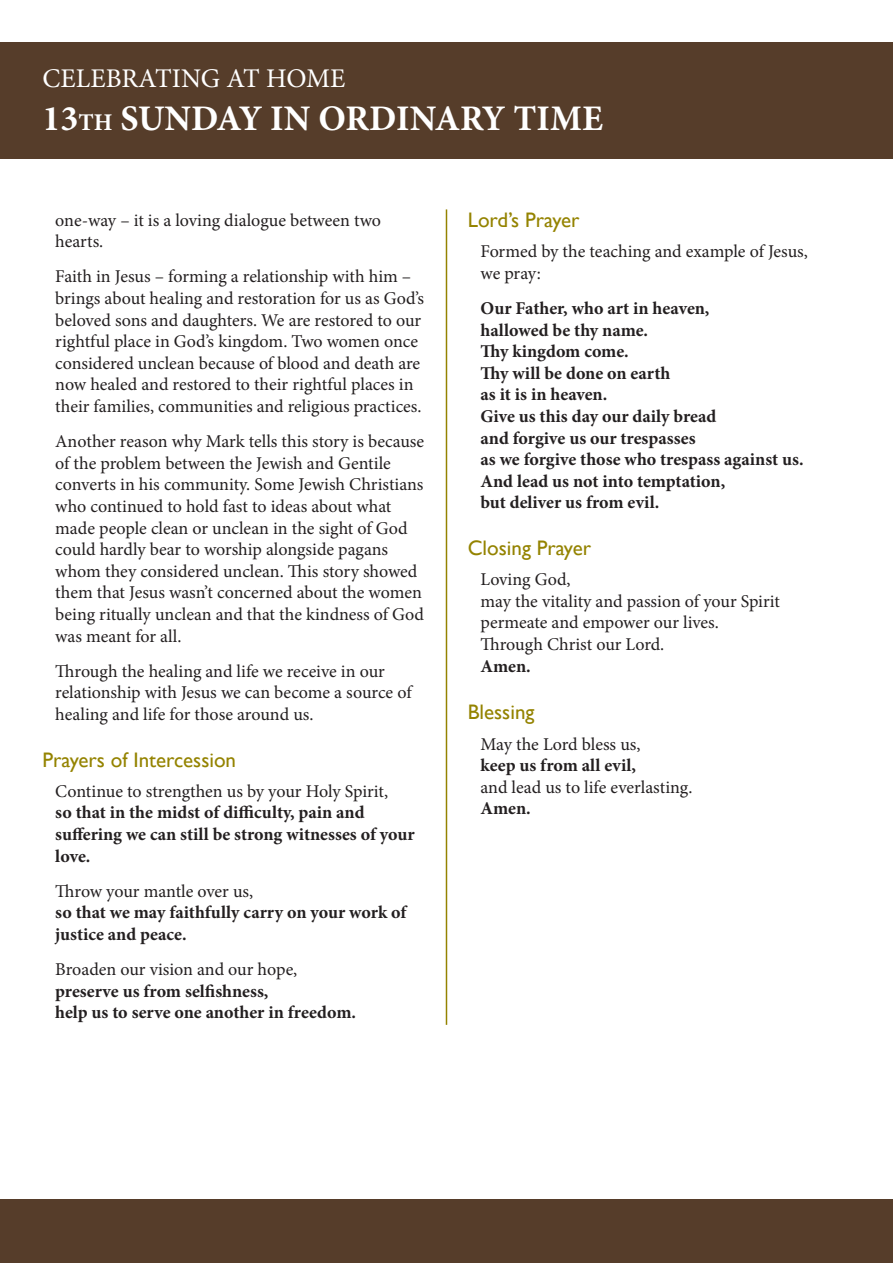
<style>
.page{position:relative;width:893px;height:1263px;background:#fff}
.page>*{position:absolute;margin:0;border:0;box-sizing:border-box;transform-origin:0 0}
.Reverse_Subhead{font:700 36px "Minion Pro";color:#fff}
.Reverse_Heading{font:27px "Minion Pro";color:#fff}
.Small_Heads{font:21px "Gill Sans";color:#948300}
.Indented_basic{font:18px/21.6px "Minion Pro";letter-spacing:-.005em;color:#231f20}
.Indented_basic-2{font:700 18px/21.6px "Minion Pro";color:#231f20}
.s1{font-size:24px}
</style>
<div class="page">
<hr style="left:446px;top:209px;width:1px;height:816px;background:#948300">
<div style="left:0;top:43px;width:893px;height:116px;background:#563d2a"></div>
<div style="left:0;top:1199px;width:893px;height:64px;background:#563d2a"></div>
<p class="Reverse_Heading" style="left:43px;top:60px;width:305px">CELEBRATING AT HOME</p>
<p class="Reverse_Subhead" style="left:43px;top:93px;width:562px">13<span class="s1">TH</span> SUNDAY IN ORDINARY TIME</p>
<p class="Indented_basic" style="left:55px;top:209px;width:327px">one-way – it is a loving dialogue between two hearts.</p>
<p class="Indented_basic" style="left:55px;top:266px;width:370px">Faith in Jesus – forming a relationship with him – brings about healing and restoration for us as God’s beloved sons and daughters. We are restored to our rightful place in God’s kingdom. Two women once considered unclean because of blood and death are now healed and restored to their rightful places in their families, communities and religious practices.</p>
<p class="Indented_basic" style="left:55px;top:431px;width:370px">Another reason why Mark tells this story is because of the problem between the Jewish and Gentile converts in his community. Some Jewish Christians who continued to hold fast to ideas about what made people clean or unclean in the sight of God could hardly bear to worship alongside pagans whom they considered unclean. This story showed them that Jesus wasn’t concerned about the women being ritually unclean and that the kindness of God was meant for all.</p>
<p class="Indented_basic" style="left:55px;top:660px;width:358px">Through the healing and life we receive in our relationship with Jesus we can become a source of healing and life for those around us.</p>
<p class="Small_Heads" style="left:43px;top:747px;width:195px">Prayers of Intercession</p>
<p class="Indented_basic" style="left:55px;top:780px;width:334px">Continue to strengthen us by your Holy Spirit,</p>
<p class="Indented_basic-2" style="left:55px;top:802px;width:361px">so that in the midst of difficulty, pain and suffering we can still be strong witnesses of your love.</p>
<p class="Indented_basic" style="left:55px;top:880px;width:199px">Throw your mantle over us,</p>
<p class="Indented_basic-2" style="left:55px;top:901px;width:353px">so that we may faithfully carry on your work of justice and peace.</p>
<p class="Indented_basic" style="left:55px;top:958px;width:244px">Broaden our vision and our hope,</p>
<p class="Indented_basic-2" style="left:55px;top:980px;width:215px">preserve us from selfishness,</p>
<p class="Indented_basic-2" style="left:55px;top:1001px;width:302px">help us to serve one another in freedom.</p>
<p class="Small_Heads" style="left:468px;top:208px;width:113px">Lord’s Prayer</p>
<p class="Indented_basic" style="left:480px;top:241px;width:329px">Formed by the teaching and example of Jesus,</p>
<p class="Indented_basic" style="left:480px;top:262px;width:62px">we pray:</p>
<p class="Indented_basic-2" style="left:480px;top:297px;width:231px">Our Father, who art in heaven,</p>
<p class="Indented_basic-2" style="left:480px;top:319px;width:169px">hallowed be thy name.</p>
<p class="Indented_basic-2" style="left:480px;top:340px;width:150px">Thy kingdom come.</p>
<p class="Indented_basic-2" style="left:480px;top:362px;width:191px">Thy will be done on earth</p>
<p class="Indented_basic-2" style="left:480px;top:384px;width:128px">as it is in heaven.</p>
<p class="Indented_basic-2" style="left:480px;top:405px;width:237px">Give us this day our daily bread</p>
<p class="Indented_basic-2" style="left:480px;top:427px;width:217px">and forgive us our trespasses</p>
<p class="Indented_basic-2" style="left:480px;top:448px;width:325px">as we forgive those who trespass against us.</p>
<p class="Indented_basic-2" style="left:480px;top:470px;width:246px">And lead us not into temptation,</p>
<p class="Indented_basic-2" style="left:480px;top:492px;width:180px">but deliver us from evil.</p>
<p class="Small_Heads" style="left:468px;top:536px;width:125px">Closing Prayer</p>
<p class="Indented_basic" style="left:480px;top:569px;width:92px">Loving God,</p>
<p class="Indented_basic" style="left:480px;top:590px;width:301px">may the vitality and passion of your Spirit</p>
<p class="Indented_basic" style="left:480px;top:612px;width:240px">permeate and empower our lives.</p>
<p class="Indented_basic" style="left:480px;top:634px;width:185px">Through Christ our Lord.</p>
<p class="Indented_basic-2" style="left:480px;top:655px;width:52px">Amen.</p>
<p class="Small_Heads" style="left:468px;top:700px;width:68px">Blessing</p>
<p class="Indented_basic" style="left:480px;top:733px;width:162px">May the Lord bless us,</p>
<p class="Indented_basic-2" style="left:480px;top:754px;width:157px">keep us from all evil,</p>
<p class="Indented_basic" style="left:480px;top:776px;width:213px">and lead us to life everlasting.</p>
<p class="Indented_basic-2" style="left:480px;top:797px;width:52px">Amen.</p>
</div>
